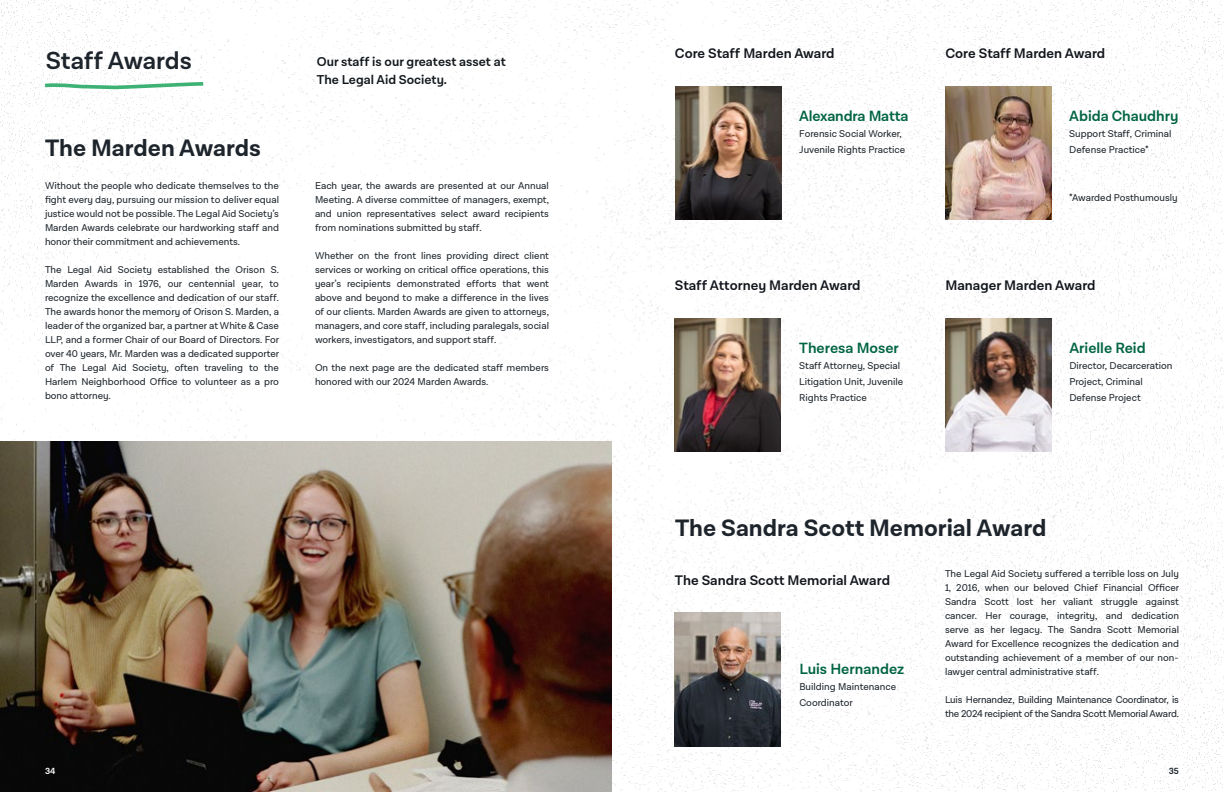
<style>
.page{position:relative;width:1224px;height:792px;background:#fff}
.page>*{position:absolute;margin:0;border:0;box-sizing:border-box;transform-origin:0 0}
.t1{font:600 25px "Lota Grotesque Alt 3";color:#1d242b}
.t2{font:700 24px "Lota Grotesque Alt 3";color:#1d242b}
.t3{font:600 15px "Lota Grotesque Alt 3";color:#006443}
.t4{font:600 14px "Lota Grotesque Alt 3";color:#12161c}
.t5{font:600 13px/18px "Lota Grotesque Alt 3";color:#13181c}
.t6{font:10px/14px "Lota Grotesque Alt 3";color:#1d242b}
.t7{font:10px/14px "Lota Grotesque Alt 3";letter-spacing:-.02em;color:#1d242b}
.t8{font:600 9px "Lota Grotesque Alt 3";color:#1d242b}
.t9{font:600 9px "Lota Grotesque Alt 3";color:#fff}
</style>
<div class="page">
<img style="left:0;top:0;width:1224px;height:792px">
<img style="left:0;top:441px;width:612px;height:351px">
<svg style="left:41px;top:81px;width:166px;height:10px"></svg>
<img style="left:675px;top:86px;width:106px;height:134px">
<img style="left:945px;top:86px;width:106px;height:134px">
<img style="left:675px;top:318px;width:106px;height:134px">
<img style="left:675px;top:613px;width:106px;height:133px">
<img style="left:946px;top:318px;width:105px;height:134px">
<h1 class="t1" style="left:46px;top:46px;width:148px">Staff Awards</h1>
<h3 class="t5" style="left:317px;top:53px;width:191px">Our staff is our greatest asset at<br>The Legal Aid Society.</h3>
<h3 class="t4" style="left:675px;top:46px;width:161px">Core Staff Marden Award</h3>
<h3 class="t4" style="left:945px;top:46px;width:161px">Core Staff Marden Award</h3>
<h2 class="t2" style="left:45px;top:134px;width:217px">The Marden Awards</h2>
<h3 class="t3" style="left:799px;top:107px;width:111px">Alexandra Matta</h3>
<p class="t6" style="left:799px;top:126px;width:107px;line-height:16px">Forensic Social Worker,<br>Juvenile Rights Practice</p>
<h3 class="t3" style="left:1069px;top:107px;width:111px">Abida Chaudhry</h3>
<p class="t6" style="left:1069px;top:126px;width:104px;line-height:16px">Support Staff, Criminal<br>Defense Practice*</p>
<p class="t6" style="left:45px;top:179px;width:236px;text-align:justify">Without the people who dedicate themselves to the fight every day, pursuing our mission to deliver equal justice would not be possible. The Legal Aid Society’s Marden Awards celebrate our hardworking staff and honor their commitment and achievements.</p>
<p class="t6" style="left:45px;top:263px;width:236px;text-align:justify">The Legal Aid Society established the Orison S.<br>Marden Awards in 1976, our centennial year, to recognize the excellence and dedication of our staff.<br>The awards honor the memory of Orison S. Marden, a leader of the organized bar, a partner at White &amp; Case LLP, and a former Chair of our Board of Directors. For over 40 years, Mr. Marden was a dedicated supporter of The Legal Aid Society, often traveling to the Harlem Neighborhood Office to volunteer as a pro bono attorney.</p>
<p class="t6" style="left:315px;top:179px;width:236px;text-align:justify">Each year, the awards are presented at our Annual Meeting. A diverse committee of managers, exempt, and union representatives select award recipients from nominations submitted by staff.</p>
<p class="t6" style="left:315px;top:249px;width:236px;text-align:justify">Whether on the front lines providing direct client services or working on critical office operations, this year’s recipients demonstrated efforts that went above and beyond to make a difference in the lives of our clients. Marden Awards are given to attorneys, managers, and core staff, including paralegals, social workers, investigators, and support staff.</p>
<p class="t6" style="left:315px;top:361px;width:236px">On the next page are the dedicated staff members honored with our 2024 Marden Awards.</p>
<h3 class="t4" style="left:675px;top:278px;width:187px">Staff Attorney Marden Award</h3>
<h3 class="t3" style="left:799px;top:339px;width:101px">Theresa Moser</h3>
<p class="t6" style="left:799px;top:358px;width:105px;line-height:16px">Staff Attorney, Special<br>Litigation Unit, Juvenile<br>Rights Practice</p>
<p class="t6" style="left:1069px;top:191px;width:110px">*Awarded Posthumously</p>
<h3 class="t4" style="left:945px;top:278px;width:152px">Manager Marden Award</h3>
<h3 class="t3" style="left:1069px;top:339px;width:78px">Arielle Reid</h3>
<p class="t6" style="left:1069px;top:358px;width:105px;line-height:16px">Director, Decarceration<br>Project, Criminal<br>Defense Project</p>
<h2 class="t2" style="left:675px;top:514px;width:373px">The Sandra Scott Memorial Award</h2>
<p class="t6" style="left:945px;top:566px;width:236px;text-align:justify">The Legal Aid Society suffered a terrible loss on July 1, 2016, when our beloved Chief Financial Officer Sandra Scott lost her valiant struggle against cancer. Her courage, integrity, and dedication serve as her legacy. The Sandra Scott Memorial Award for Excellence recognizes the dedication and outstanding achievement of a member of our non&shy;lawyer central administrative staff.</p>
<p class="t7" style="left:945px;top:692px;width:236px">Luis Hernandez, Building Maintenance Coordinator, is the 2024 recipient of the Sandra Scott Memorial Award.</p>
<h3 class="t4" style="left:675px;top:572px;width:217px">The Sandra Scott Memorial Award</h3>
<h3 class="t3" style="left:799px;top:661px;width:106px">Luis Hernandez</h3>
<p class="t6" style="left:799px;top:679px;width:98px;line-height:16px">Building Maintenance<br>Coordinator</p>
<p class="t9" style="left:45px;top:766px;width:12px">34</p>
<p class="t8" style="left:1169px;top:765px;width:12px">35</p>
</div>
